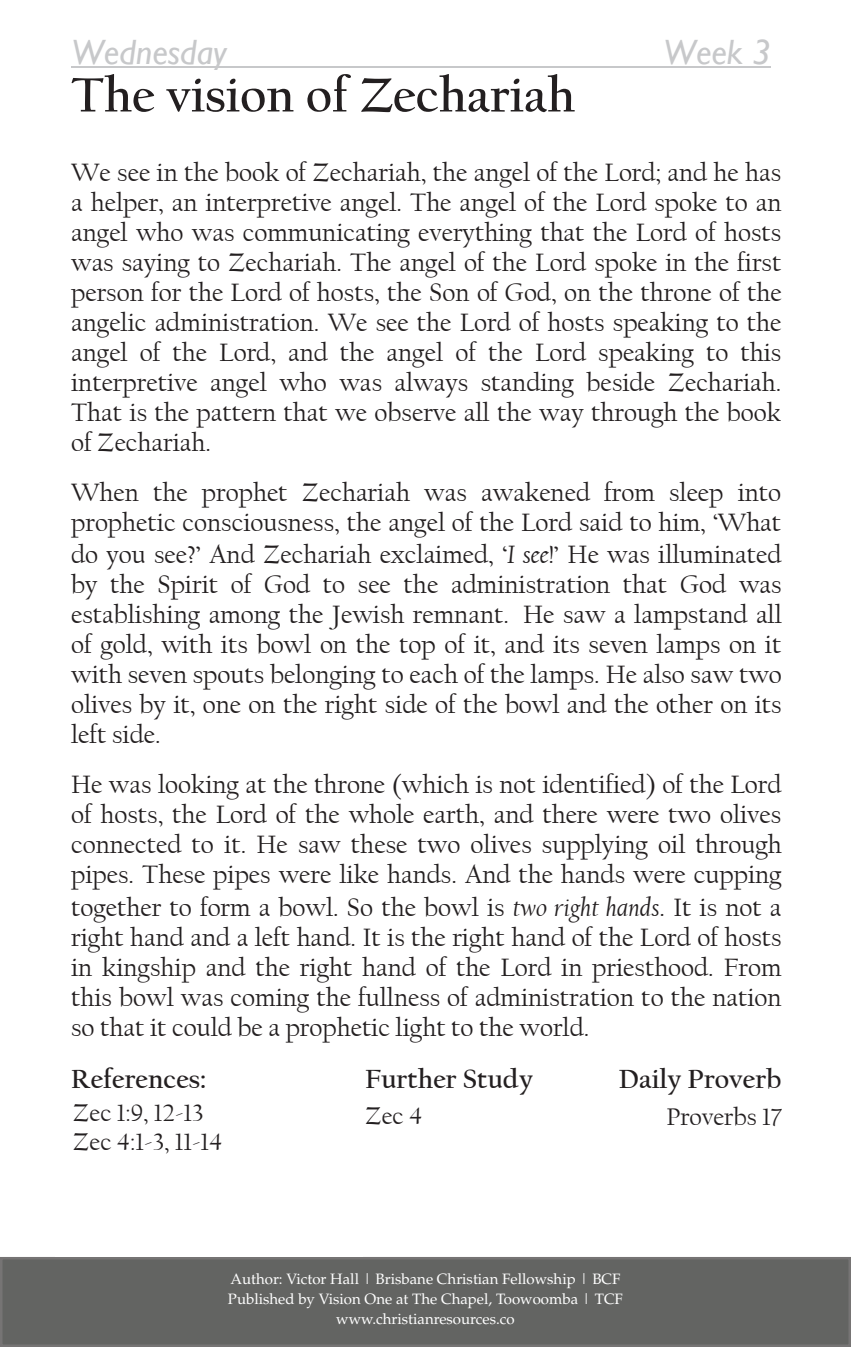
<style>
.page{position:relative;width:851px;height:1347px;background:#fff}
.page>*{position:absolute;margin:0;border:0;box-sizing:border-box;transform-origin:0 0}
.t1{font:700 50.25px "Californian FB";color:#231f20}
.t2{font:italic 35px "Gill Sans";color:#c7c8ca}
.t3{font:700 27.5px "Californian FB";color:#231f20}
.t4{font:26.5px/30px "Californian FB";color:#231f20;text-align:justify}
.t5{font:25.25px/28.5px "Californian FB";color:#231f20}
.t6{font:15px/20px "Palatino";color:#fff;text-align:center}
.s1{font-style:italic}
</style>
<div class="page">
<div style="left:1px;top:1258px;width:848px;height:87px;background:#636462"></div>
<svg style="left:0;top:1257px;width:1px;height:89px"></svg>
<hr style="left:71px;top:66px;width:699px;height:2px;background:#c7c8ca">
<h2 class="t2" style="left:71px;top:31px;width:156px">Wednesday</h2>
<h2 class="t2" style="left:663px;top:31px;width:109px">Week 3</h2>
<h1 class="t1" style="left:71px;top:67px;width:505px">The vision of Zechariah</h1>
<p class="t4" style="left:71px;top:158px;width:712px">We see in the book of Zechariah, the angel of the Lord; and he has a helper, an interpretive angel. The angel of the Lord spoke to an angel who was communicating everything that the Lord of hosts was saying to Zechariah. The angel of the Lord spoke in the first person for the Lord of hosts, the Son of God, on the throne of the angelic administration. We see the Lord of hosts speaking to the angel of the Lord, and the angel of the Lord speaking to this interpretive angel who was always standing beside Zechariah.<br>That is the pattern that we observe all the way through the book of Zechariah.</p>
<p class="t4" style="left:71px;top:477px;width:711px">When the prophet Zechariah was awakened from sleep into prophetic consciousness, the angel of the Lord said to him, ‘What</p>
<p class="t4" style="left:71px;top:540px;width:712px">do you see?’ And Zechariah exclaimed, ‘<span class="s1">I see</span>!’ He was illuminated by the Spirit of God to see the administration that God was establishing among the Jewish remnant. He saw a lampstand all of gold, with its bowl on the top of it, and its seven lamps on it with seven spouts belonging to each of the lamps. He also saw two olives by it, one on the right side of the bowl and the other on its left side.</p>
<p class="t4" style="left:71px;top:770px;width:712px">He was looking at the throne (which is not identified) of the Lord of hosts, the Lord of the whole earth, and there were two olives connected to it. He saw these two olives supplying oil through pipes. These pipes were like hands. And the hands were cupping</p>
<p class="t4" style="left:71px;top:892px;width:712px">together to form a bowl. So the bowl is <span class="s1">two right hands</span>. It is not a right hand and a left hand. It is the right hand of the Lord of hosts in kingship and the right hand of the Lord in priesthood. From this bowl was coming the fullness of administration to the nation so that it could be a prophetic light to the world.</p>
<p class="t3" style="left:365px;top:1063px;width:169px">Further Study</p>
<p class="t3" style="left:71px;top:1063px;width:137px">References:</p>
<p class="t3" style="left:618px;top:1063px;width:164px">Daily Proverb</p>
<p class="t5" style="left:73px;top:1099px;width:151px">Zec 1:9, 12-13<br>Zec 4:1-3, 11-14</p>
<p class="t5" style="left:365px;top:1101px;width:59px">Zec 4</p>
<p class="t5" style="left:666px;top:1102px;width:117px">Proverbs 17</p>
<p class="t6" style="left:228px;top:1268px;width:396px">Author: Victor Hall | Brisbane Christian Fellowship | BCF<br>Published by Vision One at The Chapel, Toowoomba | TCF www.christianresources.co</p>
</div>
